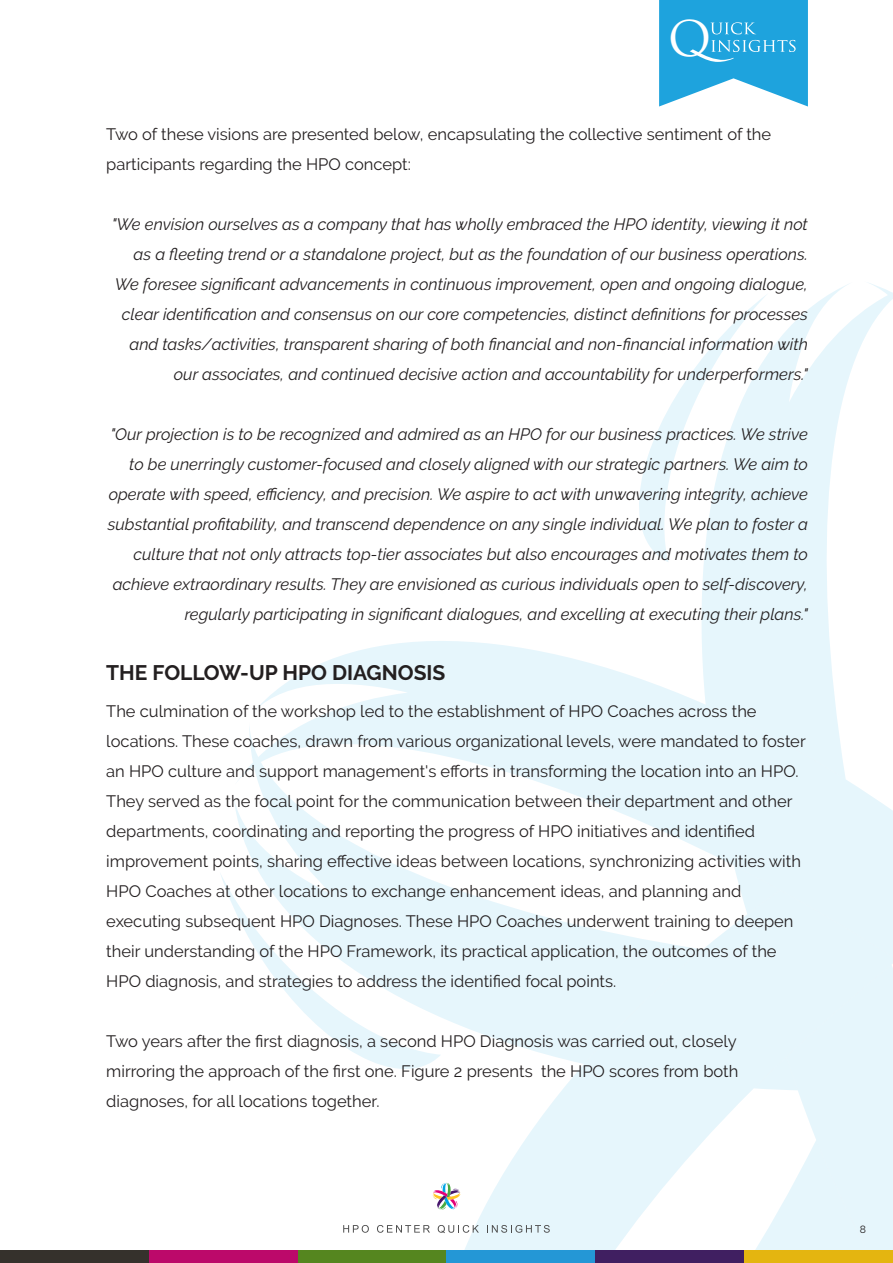
<style>
.page{position:relative;width:893px;height:1263px;background:#fff}
.page>*{position:absolute;margin:0;border:0;box-sizing:border-box;transform-origin:0 0}
.t1{font:47.85px "Trajan Pro";color:#fff}
.t2{font:700 21px "Raleway";color:#231f20}
.t3{font:italic 16.5px/30px "Raleway";color:#231f20;text-align:right}
.t4{font:16.5px/30px "Raleway";color:#231f20}
.t5{font:10.5px "Raleway";color:#231f20}
</style>
<div class="page">
<svg style="left:659px;top:0;width:149px;height:107px;background:#43b2e2"></svg>
<svg style="left:437px;top:962px;width:182px;height:288px;fill:#e6f6fc"></svg>
<svg style="left:234px;top:641px;width:385px;height:321px"></svg>
<svg style="left:619px;top:283px;width:274px;height:967px"></svg>
<svg style="left:221px;top:871px;width:220px;height:217px"></svg>
<div style="left:0;top:1250px;width:149px;height:13px;background:#35312c"></div>
<div style="left:149px;top:1250px;width:149px;height:13px;background:#bc096a"></div>
<div style="left:298px;top:1250px;width:148px;height:13px;background:#55861f"></div>
<div style="left:446px;top:1250px;width:149px;height:13px;background:#2497d6"></div>
<div style="left:595px;top:1250px;width:149px;height:13px;background:#401f61"></div>
<div style="left:744px;top:1250px;width:149px;height:13px;background:#e4b510"></div>
<svg style="left:343px;top:1225px;width:26px;height:8px"></svg>
<svg style="left:377px;top:1225px;width:53px;height:8px"></svg>
<svg style="left:438px;top:1225px;width:41px;height:8px"></svg>
<svg style="left:487px;top:1225px;width:63px;height:8px"></svg>
<div style="left:428px;top:1177px;width:37px;height:38px;background:#fff;border-radius:50%"></div>
<svg style="left:432px;top:1182px;width:29px;height:28px"></svg>
<h1 class="t1" style="left:668px;top:20px;width:45px">O</h1>
<p class="t4" style="left:106px;top:119px;width:666px">Two of these visions are presented below, encapsulating the collective sentiment of the participants regarding the HPO concept:</p>
<p class="t3" style="left:112px;top:209px;width:698px">"We envision ourselves as a company that has wholly embraced the HPO identity, viewing it not as a fleeting trend or a standalone project, but as the foundation of our business operations.<br>We foresee significant advancements in continuous improvement, open and ongoing dialogue, clear identification and consensus on our core competencies, distinct definitions for processes and tasks/activities, transparent sharing of both financial and non-financial information with our associates, and continued decisive action and accountability for underperformers."</p>
<p class="t3" style="left:108px;top:419px;width:702px">"Our projection is to be recognized and admired as an HPO for our business practices. We strive to be unerringly customer-focused and closely aligned with our strategic partners. We aim to operate with speed, efficiency, and precision. We aspire to act with unwavering integrity, achieve substantial profitability, and transcend dependence on any single individual. We plan to foster a culture that not only attracts top-tier associates but also encourages and motivates them to achieve extraordinary results. They are envisioned as curious individuals open to self-discovery, regularly participating in significant dialogues, and excelling at executing their plans."</p>
<p class="t2" style="left:106px;top:660px;width:341px">THE FOLLOW-UP HPO DIAGNOSIS</p>
<p class="t4" style="left:106px;top:696px;width:701px">The culmination of the workshop led to the establishment of HPO Coaches across the locations. These coaches, drawn from various organizational levels, were mandated to foster an HPO culture and support management's efforts in transforming the location into an HPO.<br>They served as the focal point for the communication between their department and other departments, coordinating and reporting the progress of HPO initiatives and identified improvement points, sharing effective ideas between locations, synchronizing activities with HPO Coaches at other locations to exchange enhancement ideas, and planning and executing subsequent HPO Diagnoses. These HPO Coaches underwent training to deepen their understanding of the HPO Framework, its practical application, the outcomes of the HPO diagnosis, and strategies to address the identified focal points.</p>
<p class="t4" style="left:106px;top:1026px;width:634px;text-align:justify">Two years after the first diagnosis, a second HPO Diagnosis was carried out, closely mirroring the approach of the first one. Figure 2 presents the HPO scores from both diagnoses, for all locations together.</p>
<p class="t5" style="left:860px;top:1223px;width:8px">8</p>
</div>
